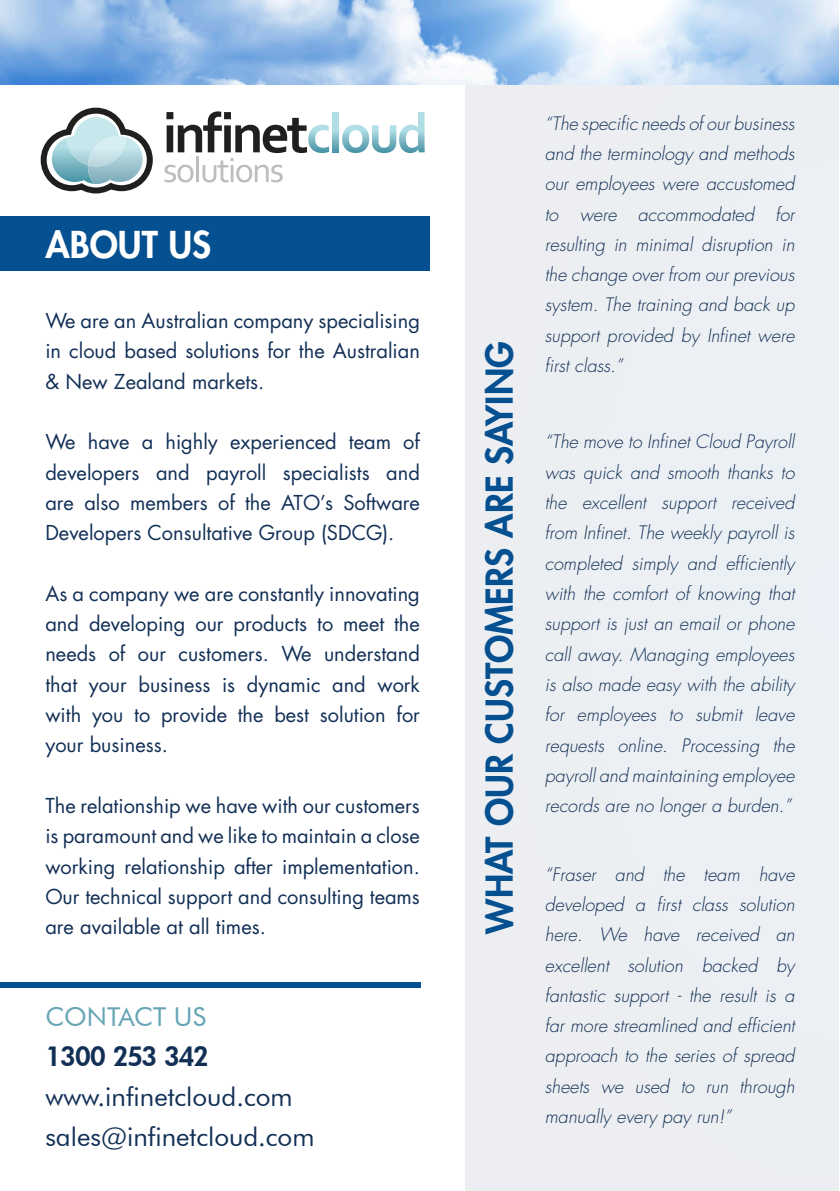
<style>
.page{position:relative;width:840px;height:1191px;background:#fff}
.page>*{position:absolute;margin:0;border:0;box-sizing:border-box;transform-origin:0 0}
.t1{font:800 36px "Futura Std";color:#055090}
.t2{font:800 36px "Futura Std";color:#fff}
.t3{font:26px/40px "Futura BT";color:#122f55}
.t4{font:800 26px "Futura";letter-spacing:-.01em;color:#122f55}
.t5{font:26px "Futura BT";color:#65a5b4}
.t6{font:20px/30.4px "Futura Std";color:#122f55;text-align:justify}
.t7{font:italic 300 18px/30.4px "Futura Std";color:#122f55;text-align:justify}
</style>
<div class="page">
<div style="left:0;top:216px;width:429px;height:54px;background:#055090"></div>
<div style="left:465px;top:1px;width:373px;height:1190px;background:#eceff2"></div>
<img style="left:0;top:1px;width:838px;height:83px">
<svg style="left:332px;top:112px;width:6px;height:40px"></svg>
<svg style="left:342px;top:112px;width:82px;height:41px"></svg>
<svg style="left:164px;top:111px;width:165px;height:71px"></svg>
<svg style="left:41px;top:108px;width:112px;height:85px"></svg>
<div style="left:0;top:982px;width:420px;height:6px;background:#055090"></div>
<h1 class="t2" style="left:45px;top:222px;width:167px">ABOUT US</h1>
<p class="t6" style="left:45px;top:306px;width:376px">We are an Australian company specialising in cloud based solutions for the Australian &amp; New Zealand markets.</p>
<p class="t6" style="left:45px;top:427px;width:376px">We have a highly experienced team of developers and payroll specialists and are also members of the ATO’s Software Developers Consultative Group (SDCG).</p>
<p class="t6" style="left:45px;top:578px;width:376px">As a company we are constantly innovating and developing our products to meet the needs of our customers. We understand that your business is dynamic and work with you to provide the best solution for your business.</p>
<p class="t6" style="left:45px;top:790px;width:376px">The relationship we have with our customers is paramount and we like to maintain a close working relationship after implementation.<br>Our technical support and consulting teams are available at all times.</p>
<h2 class="t5" style="left:45px;top:1000px;width:162px">CONTACT US</h2>
<h2 class="t4" style="left:45px;top:1038px;width:165px">1300 253 342</h2>
<h2 class="t3" style="left:45px;top:1076px;width:270px">www.infinetcloud.com sales@infinetcloud.com</h2>
<h1 class="t1" style="left:476px;top:933px;width:594px;rotate:-90deg">WHAT OUR CUSTOMERS ARE SAYING</h1>
<p class="t7" style="left:544px;top:108px;width:251px">“The specific needs of our business and the terminology and methods our employees were accustomed to were accommodated for resulting in minimal disruption in the change over from our previous system. The training and back up support provided by Infinet were first class.”</p>
<p class="t7" style="left:544px;top:427px;width:251px">“The move to Infinet Cloud Payroll was quick and smooth thanks to the excellent support received from Infinet. The weekly payroll is completed simply and efficiently with the comfort of knowing that support is just an email or phone call away. Managing employees is also made easy with the ability for employees to submit leave requests online. Processing the payroll and maintaining employee records are no longer a burden.”</p>
<p class="t7" style="left:544px;top:859px;width:251px">“Fraser and the team have developed a first class solution here. We have received an excellent solution backed by fantastic support - the result is a far more streamlined and efficient approach to the series of spread sheets we used to run through manually every pay run!”</p>
</div>
